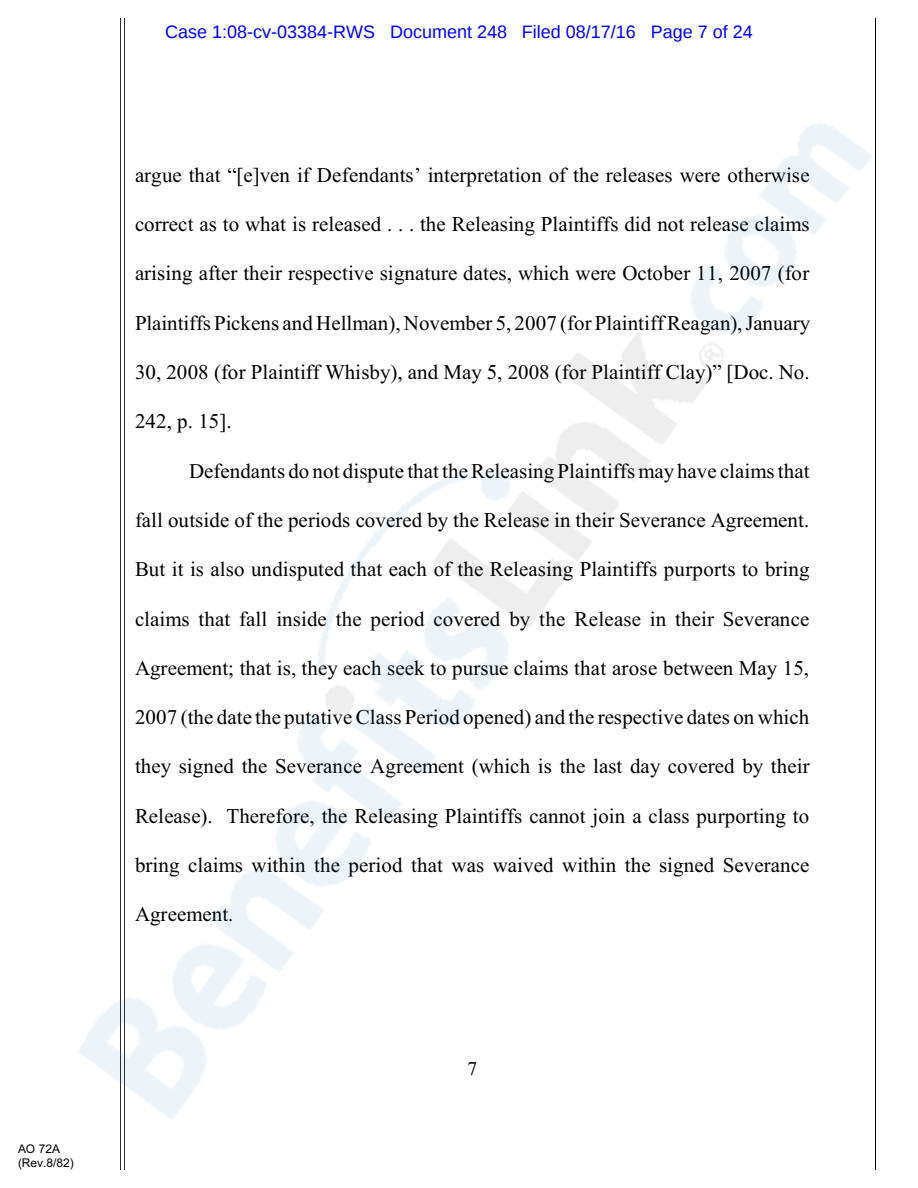
<style>
.page{position:relative;width:918px;height:1188px;background:#fff}
.page>*{position:absolute;margin:0;border:0;box-sizing:border-box;transform-origin:0 0}
.t1{font:21px "Times New Roman";color:#000}
.t2{font:19.5px "Times New Roman";color:#000}
.t3{font:18px "Liberation Sans";color:#00f}
.t4{font:12px/13.8px "Arial";color:#000}
</style>
<div class="page">
<hr style="left:120px;top:18px;width:1px;height:1152px;background:#2e2e2e">
<hr style="left:124px;top:18px;width:1px;height:1152px;background:#2e2e2e">
<hr style="left:875px;top:18px;width:1px;height:1152px;background:#000">
<p class="t4" style="left:18px;top:1143px;width:57px">AO 72A (Rev.8/82)</p>
<p class="t3" style="left:165px;top:24px;width:589px">Case 1:08-cv-03384-RWS Document 248 Filed 08/17/16 Page 7 of 24</p>
<p class="t1" style="left:135px;top:167px;width:676px">argue that “[e]ven if Defendants’ interpretation of the releases were otherwise</p>
<p class="t1" style="left:135px;top:216px;width:676px">correct as to what is released . . . the Releasing Plaintiffs did not release claims</p>
<p class="t1" style="left:135px;top:266px;width:676px">arising after their respective signature dates, which were October 11, 2007 (for</p>
<p class="t1" style="left:135px;top:315px;width:677px">Plaintiffs Pickens and Hellman), November 5, 2007 (for PlaintiffReagan),January</p>
<p class="t1" style="left:135px;top:364px;width:676px">30, 2008 (for Plaintiff Whisby), and May 5, 2008 (for Plaintiff Clay)” [Doc. No.</p>
<p class="t1" style="left:135px;top:414px;width:98px">242, p. 15].</p>
<p class="t1" style="left:189px;top:463px;width:622px">Defendants do not dispute that the Releasing Plaintiffs may have claims that</p>
<p class="t1" style="left:135px;top:512px;width:676px">fall outside of the periods covered by the Release in their Severance Agreement.</p>
<p class="t1" style="left:135px;top:562px;width:676px">But it is also undisputed that each of the Releasing Plaintiffs purports to bring</p>
<p class="t1" style="left:135px;top:611px;width:676px">claims that fall inside the period covered by the Release in their Severance</p>
<p class="t1" style="left:135px;top:660px;width:676px">Agreement; that is, they each seek to pursue claims that arose between May 15,</p>
<p class="t1" style="left:135px;top:710px;width:676px">2007 (the date the putative Class Period opened) and the respective dates on which</p>
<p class="t1" style="left:135px;top:759px;width:676px">they signed the Severance Agreement (which is the last day covered by their</p>
<p class="t1" style="left:135px;top:808px;width:676px">Release). Therefore, the Releasing Plaintiffs cannot join a class purporting to</p>
<p class="t1" style="left:135px;top:858px;width:676px">bring claims within the period that was waived within the signed Severance</p>
<p class="t1" style="left:135px;top:907px;width:100px">Agreement.</p>
<p class="t2" style="left:468px;top:1062px;width:11px">7</p>
</div>
